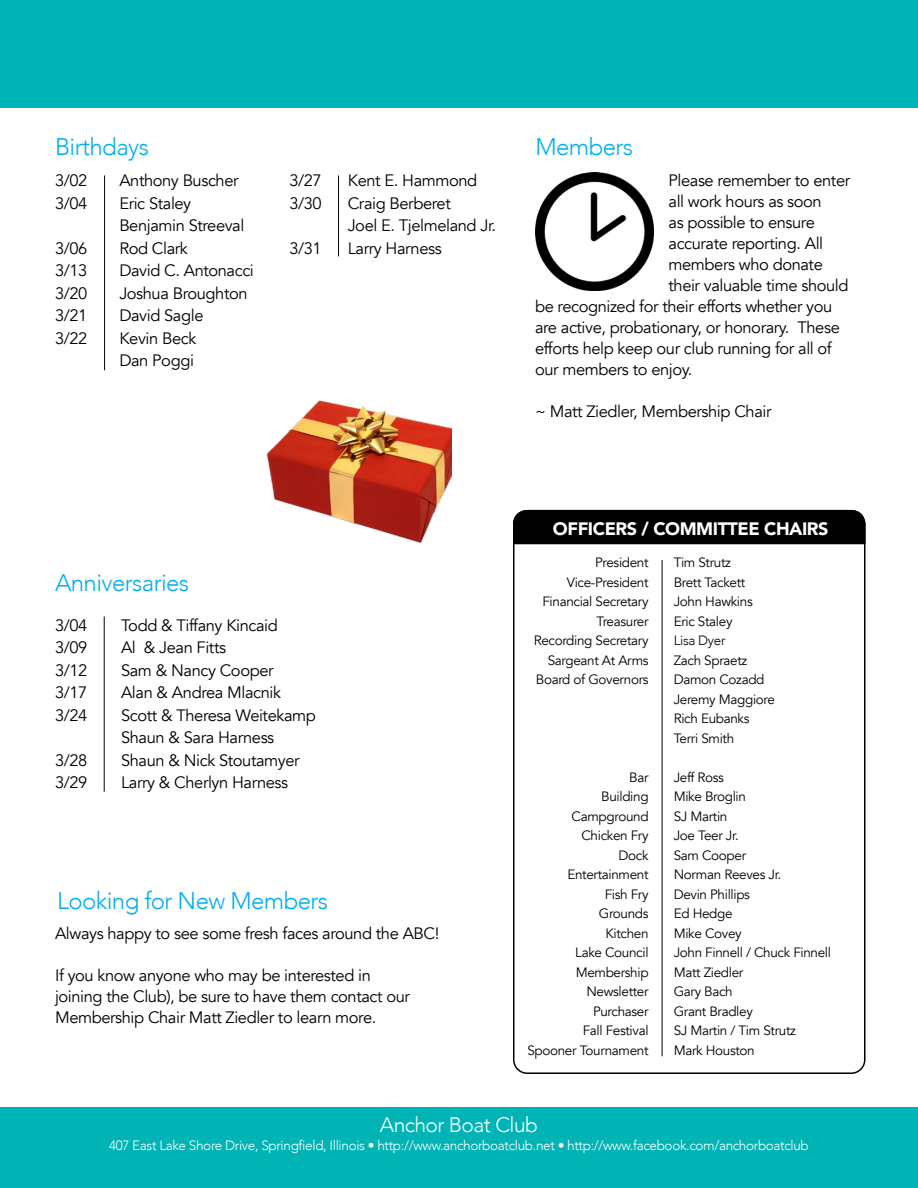
<style>
.page{position:relative;width:918px;height:1188px;background:#fff}
.page>*{position:absolute;margin:0;border:0;box-sizing:border-box;transform-origin:0 0}
.t1{font:300 24px "Avenir";letter-spacing:-.025em;color:#00aeef}
.t2{font:300 21px "Avenir";letter-spacing:-.025em;color:#fff}
.t3{font:900 18px "Avenir";letter-spacing:-.025em;color:#fff}
.t4{font:16.5px/21px "Avenir";letter-spacing:-.025em;color:#000}
.t5{font:13.5px "Avenir";letter-spacing:-.025em;color:#000}
.t6{font:300 13.5px "Avenir";letter-spacing:-.025em;color:#fff}
.t7{font:300 13.5px "Avenir";letter-spacing:-.025em;color:#000}
</style>
<div class="page">
<div style="left:0;top:0;width:918px;height:108px;background:#00b3b5"></div>
<div style="left:513px;top:510px;width:353px;height:564px;border:2px solid #000;border-radius:14px"></div>
<svg style="left:513px;top:509px;width:353px;height:37px;background:#131313"></svg>
<hr style="left:104px;top:175px;width:1px;height:195px;background:#000">
<hr style="left:104px;top:617px;width:1px;height:175px;background:#000">
<hr style="left:662px;top:560px;width:1px;height:496px;background:#000">
<img style="left:536px;top:173px;width:117px;height:117px">
<img style="left:266px;top:400px;width:186px;height:143px">
<div style="left:0;top:1107px;width:918px;height:81px;background:#00b3b5"></div>
<hr style="left:338px;top:175px;width:1px;height:81px;background:#000">
<p class="t1" style="left:55px;top:132px;width:95px">Birthdays</p>
<p class="t4" style="left:55px;top:170px;width:34px">3/02</p>
<p class="t4" style="left:55px;top:193px;width:34px">3/04</p>
<p class="t4" style="left:55px;top:238px;width:34px">3/06</p>
<p class="t4" style="left:55px;top:260px;width:34px">3/13</p>
<p class="t4" style="left:55px;top:283px;width:34px">3/20</p>
<p class="t4" style="left:55px;top:305px;width:34px">3/21</p>
<p class="t4" style="left:55px;top:328px;width:34px">3/22</p>
<p class="t4" style="left:119px;top:170px;width:121px">Anthony Buscher</p>
<p class="t4" style="left:119px;top:193px;width:73px">Eric Staley</p>
<p class="t4" style="left:119px;top:215px;width:127px">Benjamin Streeval</p>
<p class="t4" style="left:119px;top:238px;width:70px">Rod Clark</p>
<p class="t4" style="left:119px;top:260px;width:136px">David C. Antonacci</p>
<p class="t4" style="left:119px;top:283px;width:130px">Joshua Broughton</p>
<p class="t4" style="left:119px;top:305px;width:86px">David Sagle</p>
<p class="t4" style="left:119px;top:328px;width:79px">Kevin Beck</p>
<p class="t4" style="left:119px;top:350px;width:76px">Dan Poggi</p>
<p class="t4" style="left:289px;top:170px;width:34px">3/27</p>
<p class="t4" style="left:289px;top:193px;width:34px">3/30</p>
<p class="t4" style="left:289px;top:238px;width:34px">3/31</p>
<p class="t4" style="left:348px;top:170px;width:131px">Kent E. Hammond</p>
<p class="t4" style="left:348px;top:193px;width:105px">Craig Berberet</p>
<p class="t4" style="left:348px;top:215px;width:150px">Joel E. Tjelmeland Jr.</p>
<p class="t4" style="left:348px;top:238px;width:96px">Larry Harness</p>
<p class="t1" style="left:535px;top:132px;width:99px">Members</p>
<p class="t4" style="left:669px;top:170px;width:183px">Please remember to enter</p>
<p class="t4" style="left:669px;top:191px;width:155px">all work hours as soon</p>
<p class="t4" style="left:669px;top:212px;width:148px">as possible to ensure</p>
<p class="t4" style="left:669px;top:233px;width:156px">accurate reporting. All</p>
<p class="t4" style="left:669px;top:254px;width:156px">members who donate</p>
<p class="t4" style="left:669px;top:275px;width:182px">their valuable time should</p>
<p class="t4" style="left:535px;top:296px;width:299px">be recognized for their efforts whether you</p>
<p class="t4" style="left:535px;top:317px;width:306px">are active, probationary, or honorary. These</p>
<p class="t4" style="left:535px;top:338px;width:298px">efforts help keep our club running for all of</p>
<p class="t4" style="left:535px;top:359px;width:159px">our members to enjoy.</p>
<p class="t4" style="left:535px;top:401px;width:238px">~ Matt Ziedler, Membership Chair</p>
<p class="t1" style="left:55px;top:568px;width:136px">Anniversaries</p>
<p class="t4" style="left:121px;top:615px;width:158px">Todd &amp; Tiffany Kincaid</p>
<p class="t4" style="left:121px;top:637px;width:107px">Al &amp; Jean Fitts</p>
<p class="t4" style="left:121px;top:660px;width:154px">Sam &amp; Nancy Cooper</p>
<p class="t4" style="left:121px;top:682px;width:161px">Alan &amp; Andrea Mlacnik</p>
<p class="t4" style="left:121px;top:705px;width:196px">Scott &amp; Theresa Weitekamp</p>
<p class="t4" style="left:121px;top:727px;width:155px">Shaun &amp; Sara Harness</p>
<p class="t4" style="left:121px;top:750px;width:180px">Shaun &amp; Nick Stoutamyer</p>
<p class="t4" style="left:121px;top:772px;width:169px">Larry &amp; Cherlyn Harness</p>
<p class="t4" style="left:55px;top:615px;width:34px">3/04</p>
<p class="t4" style="left:55px;top:637px;width:34px">3/09</p>
<p class="t4" style="left:55px;top:660px;width:34px">3/12</p>
<p class="t4" style="left:55px;top:682px;width:34px">3/17</p>
<p class="t4" style="left:55px;top:705px;width:34px">3/24</p>
<p class="t4" style="left:55px;top:750px;width:34px">3/28</p>
<p class="t4" style="left:55px;top:772px;width:34px">3/29</p>
<p class="t1" style="left:57px;top:886px;width:272px">Looking for New Members</p>
<p class="t4" style="left:55px;top:923px;width:386px">Always happy to see some fresh faces around the ABC!</p>
<p class="t4" style="left:55px;top:965px;width:356px">If you know anyone who may be interested in joining the Club), be sure to have them contact our<br>Membership Chair Matt Ziedler to learn more.</p>
<p class="t3" style="left:553px;top:513px;width:277px">OFFICERS / COMMITTEE CHAIRS</p>
<p class="t5" style="left:595px;top:555px;width:55px">President</p>
<p class="t5" style="left:567px;top:574px;width:83px">Vice-President</p>
<p class="t5" style="left:542px;top:594px;width:108px">Financial Secretary</p>
<p class="t5" style="left:597px;top:613px;width:54px">Treasurer</p>
<p class="t5" style="left:534px;top:633px;width:116px">Recording Secretary</p>
<p class="t5" style="left:548px;top:652px;width:102px">Sargeant At Arms</p>
<p class="t5" style="left:536px;top:672px;width:114px">Board of Governors</p>
<p class="t5" style="left:629px;top:769px;width:21px">Bar</p>
<p class="t5" style="left:601px;top:789px;width:49px">Building</p>
<p class="t5" style="left:572px;top:808px;width:78px">Campground</p>
<p class="t5" style="left:581px;top:828px;width:69px">Chicken Fry</p>
<p class="t5" style="left:619px;top:847px;width:32px">Dock</p>
<p class="t5" style="left:567px;top:867px;width:83px">Entertainment</p>
<p class="t5" style="left:605px;top:886px;width:45px">Fish Fry</p>
<p class="t5" style="left:599px;top:906px;width:51px">Grounds</p>
<p class="t5" style="left:605px;top:925px;width:45px">Kitchen</p>
<p class="t5" style="left:575px;top:945px;width:75px">Lake Council</p>
<p class="t5" style="left:576px;top:964px;width:74px">Membership</p>
<p class="t5" style="left:586px;top:984px;width:64px">Newsletter</p>
<p class="t5" style="left:593px;top:1003px;width:57px">Purchaser</p>
<p class="t5" style="left:583px;top:1023px;width:67px">Fall Festival</p>
<p class="t5" style="left:527px;top:1042px;width:123px">Spooner Tournament</p>
<p class="t5" style="left:674px;top:555px;width:59px">Tim Strutz</p>
<p class="t5" style="left:674px;top:574px;width:73px">Brett Tackett</p>
<p class="t5" style="left:674px;top:594px;width:81px">John Hawkins</p>
<p class="t5" style="left:674px;top:613px;width:60px">Eric Staley</p>
<p class="t7" style="left:674px;top:633px;width:53px">Lisa Dyer</p>
<p class="t5" style="left:674px;top:652px;width:75px">Zach Spraetz</p>
<p class="t5" style="left:674px;top:672px;width:92px">Damon Cozadd</p>
<p class="t5" style="left:674px;top:691px;width:103px">Jeremy Maggiore</p>
<p class="t5" style="left:674px;top:711px;width:77px">Rich Eubanks</p>
<p class="t5" style="left:674px;top:730px;width:62px">Terri Smith</p>
<p class="t5" style="left:674px;top:769px;width:52px">Jeff Ross</p>
<p class="t5" style="left:674px;top:789px;width:74px">Mike Broglin</p>
<p class="t5" style="left:674px;top:808px;width:55px">SJ Martin</p>
<p class="t5" style="left:674px;top:828px;width:67px">Joe Teer Jr.</p>
<p class="t5" style="left:674px;top:847px;width:74px">Sam Cooper</p>
<p class="t5" style="left:674px;top:867px;width:109px">Norman Reeves Jr.</p>
<p class="t5" style="left:674px;top:886px;width:78px">Devin Phillips</p>
<p class="t5" style="left:674px;top:906px;width:60px">Ed Hedge</p>
<p class="t5" style="left:674px;top:925px;width:70px">Mike Covey</p>
<p class="t5" style="left:674px;top:945px;width:159px">John Finnell / Chuck Finnell</p>
<p class="t5" style="left:674px;top:964px;width:71px">Matt Ziedler</p>
<p class="t5" style="left:674px;top:984px;width:61px">Gary Bach</p>
<p class="t5" style="left:674px;top:1003px;width:81px">Grant Bradley</p>
<p class="t5" style="left:674px;top:1023px;width:124px">SJ Martin / Tim Strutz</p>
<p class="t5" style="left:674px;top:1042px;width:83px">Mark Houston</p>
<p class="t2" style="left:380px;top:1112px;width:160px">Anchor Boat Club</p>
<p class="t6" style="left:109px;top:1137px;width:701px">407 East Lake Shore Drive, Springfield, Illinois • http://www.anchorboatclub.net • http://www.facebook.com/anchorboatclub</p>
</div>
